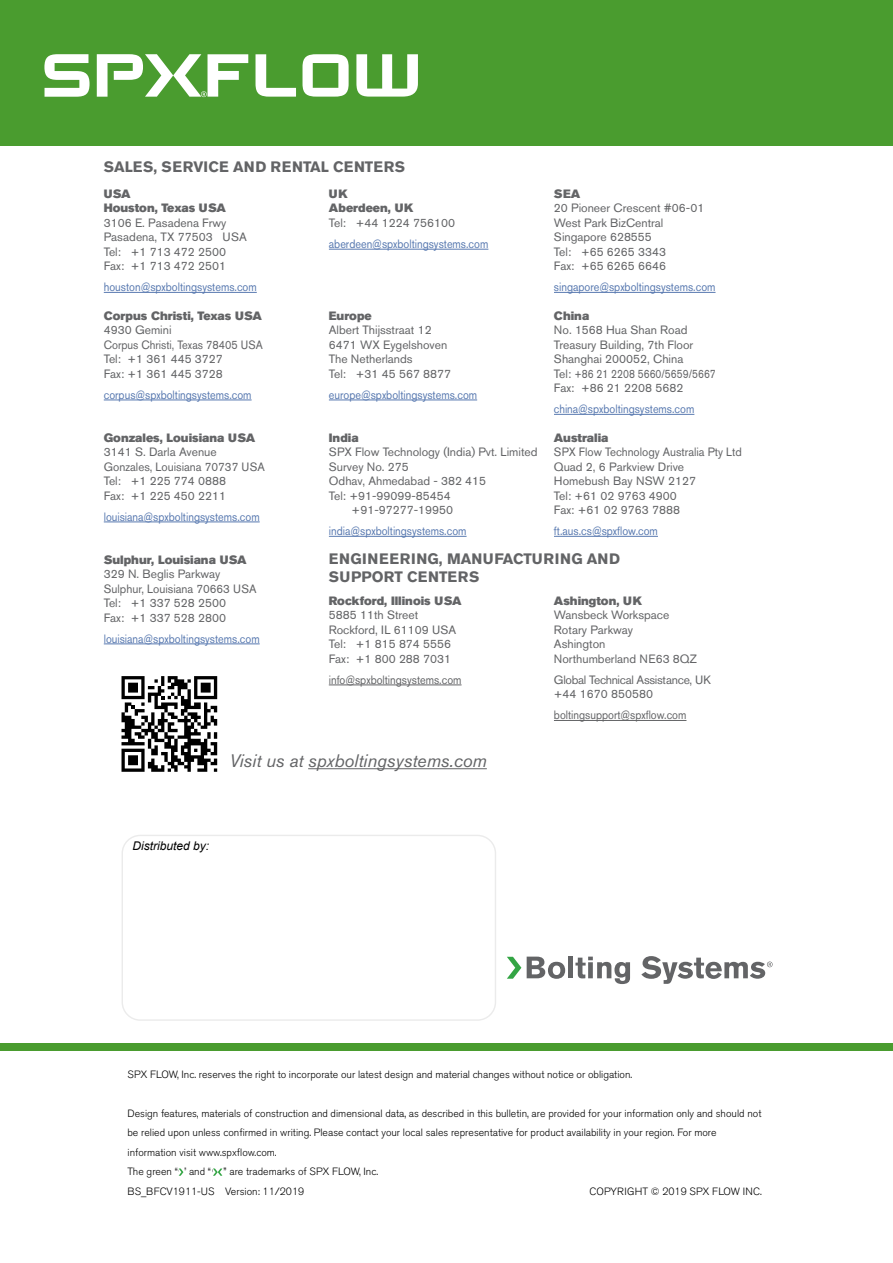
<style>
.page{position:relative;width:893px;height:1263px;background:#fff}
.page>*{position:absolute;margin:0;border:0;box-sizing:border-box;transform-origin:0 0}
.t1{font:italic 18px "Akzidenz Grotesk BE";color:#636466}
.t2{font:700 15px/18px "Akzidenz Grotesk BE";letter-spacing:.02em;color:#636466}
.t3{font:700 15px "Akzidenz Grotesk BE";color:#636466}
.t4{font:12px/14.4px "Akzidenz Grotesk BE";color:#636466}
.t5{font:12px "Akzidenz Grotesk BE";color:#5879b0;scale:.9 1}
.t6{font:12px/14.4px "Akzidenz Grotesk BE Super";color:#636466}
.t7{font:12px/14.4px "Akzidenz Grotesk BE";color:#636466;scale:.95 1}
.t8{font:12px "Akzidenz Grotesk BE";color:#636466;scale:.9 1}
.t9{font:12px/14.4px "Akzidenz Grotesk BE";letter-spacing:-.025em;color:#636466}
.t10{font:italic 12px "Arial";color:#000}
.t11{font:300 10.5px/19.5px "Akzidenz Grotesk BE";color:#000}
</style>
<div class="page">
<div style="left:0;top:0;width:893px;height:146px;background:#4a9c2f"></div>
<div style="left:0;top:1043px;width:893px;height:7px;background:#4a9c2f"></div>
<svg style="left:44px;top:54px;width:46px;height:43px"></svg>
<svg style="left:302px;top:54px;width:47px;height:43px"></svg>
<svg style="left:256px;top:54px;width:40px;height:43px"></svg>
<svg style="left:356px;top:54px;width:62px;height:43px"></svg>
<svg style="left:97px;top:54px;width:151px;height:43px"></svg>
<hr style="left:104px;top:292px;width:153px;height:1px;background:#5879b0">
<hr style="left:104px;top:400px;width:148px;height:1px;background:#5879b0">
<hr style="left:104px;top:522px;width:156px;height:1px;background:#5879b0">
<hr style="left:104px;top:644px;width:156px;height:1px;background:#5879b0">
<hr style="left:329px;top:249px;width:159px;height:1px;background:#5879b0">
<hr style="left:329px;top:400px;width:148px;height:1px;background:#5879b0">
<hr style="left:329px;top:536px;width:138px;height:1px;background:#5879b0">
<hr style="left:554px;top:292px;width:161px;height:1px;background:#5879b0">
<hr style="left:554px;top:414px;width:140px;height:1px;background:#5879b0">
<hr style="left:554px;top:536px;width:104px;height:1px;background:#5879b0">
<hr style="left:329px;top:685px;width:133px;height:1px;background:#636466">
<hr style="left:554px;top:720px;width:132px;height:1px;background:#636466">
<svg style="left:122px;top:676px;width:95px;height:96px"></svg>
<div style="left:121px;top:835px;width:375px;height:186px;border:2px solid #000;border-radius:18px"></div>
<svg style="left:507px;top:957px;width:14px;height:22px"></svg>
<svg style="left:527px;top:956px;width:38px;height:23px"></svg>
<div style="left:568px;top:956px;width:5px;height:22px;background:#636466"></div>
<svg style="left:575px;top:956px;width:55px;height:28px"></svg>
<svg style="left:641px;top:956px;width:131px;height:28px"></svg>
<svg style="left:212px;top:1168px;width:10px;height:8px"></svg>
<svg style="left:179px;top:1168px;width:4px;height:8px"></svg>
<hr style="left:308px;top:768px;width:179px;height:1px;background:#636466">
<p class="t3" style="left:104px;top:158px;width:303px">SALES, SERVICE AND RENTAL CENTERS</p>
<p class="t6" style="left:104px;top:187px;width:124px">USA<br>Houston, Texas USA</p>
<p class="t4" style="left:104px;top:215px;width:145px">3106 E. Pasadena Frwy<br>Pasadena, TX 77503 USA<br>Tel: +1 713 472 2500<br>Fax: +1 713 472 2501</p>
<p class="t5" style="left:104px;top:280px;width:172px">houston@spxboltingsystems.com</p>
<p class="t6" style="left:104px;top:309px;width:160px">Corpus Christi, Texas USA</p>
<p class="t4" style="left:104px;top:323px;width:161px">4930 Gemini<br>Corpus Christi, Texas 78405 USA<br>Tel: +1 361 445 3727<br>Fax: +1 361 445 3728</p>
<p class="t5" style="left:104px;top:387px;width:166px">corpus@spxboltingsystems.com</p>
<p class="t6" style="left:104px;top:431px;width:153px">Gonzales, Louisiana USA</p>
<p class="t4" style="left:104px;top:445px;width:163px">3141 S. Darla Avenue<br>Gonzales, Louisiana 70737 USA<br>Tel: +1 225 774 0888<br>Fax: +1 225 450 2211</p>
<p class="t5" style="left:104px;top:509px;width:175px">louisiana@spxboltingsystems.com</p>
<p class="t6" style="left:104px;top:553px;width:144px">Sulphur, Louisiana USA</p>
<p class="t4" style="left:104px;top:567px;width:154px">329 N. Beglis Parkway<br>Sulphur, Louisiana 70663 USA<br>Tel: +1 337 528 2500<br>Fax: +1 337 528 2800</p>
<p class="t5" style="left:104px;top:631px;width:175px">louisiana@spxboltingsystems.com</p>
<p class="t6" style="left:329px;top:187px;width:86px">UK<br>Aberdeen, UK</p>
<p class="t4" style="left:329px;top:215px;width:128px">Tel: +44 1224 756100</p>
<p class="t5" style="left:329px;top:237px;width:179px">aberdeen@spxboltingsystems.com</p>
<p class="t6" style="left:329px;top:309px;width:44px">Europe</p>
<p class="t4" style="left:329px;top:323px;width:124px">Albert Thijsstraat 12<br>6471 WX Eygelshoven<br>The Netherlands<br>Tel: +31 45 567 8877</p>
<p class="t5" style="left:329px;top:387px;width:166px">europe@spxboltingsystems.com</p>
<p class="t6" style="left:329px;top:431px;width:31px">India</p>
<p class="t4" style="left:329px;top:445px;width:210px">SPX Flow Technology (India) Pvt. Limited</p>
<p class="t4" style="left:329px;top:459px;width:81px">Survey No. 275</p>
<p class="t4" style="left:329px;top:474px;width:159px">Odhav, Ahmedabad - 382 415</p>
<p class="t4" style="left:329px;top:488px;width:124px">Tel: +91-99099-85454</p>
<p class="t4" style="left:352px;top:502px;width:103px">+91-97277-19950</p>
<p class="t5" style="left:329px;top:524px;width:154px">india@spxboltingsystems.com</p>
<p class="t6" style="left:554px;top:187px;width:28px">SEA</p>
<p class="t4" style="left:554px;top:201px;width:152px">20 Pioneer Crescent #06-01<br>West Park BizCentral<br>Singapore 628555<br>Tel: +65 6265 3343<br>Fax: +65 6265 6646</p>
<p class="t5" style="left:554px;top:280px;width:181px">singapore@spxboltingsystems.com</p>
<p class="t6" style="left:554px;top:309px;width:37px">China</p>
<p class="t4" style="left:554px;top:323px;width:163px">No. 1568 Hua Shan Road<br>Treasury Building, 7th Floor<br>Shanghai 200052, China<br>Tel: +86 21 2208 5660/5659/5667<br>Fax: +86 21 2208 5682</p>
<p class="t5" style="left:554px;top:402px;width:158px">china@spxboltingsystems.com</p>
<p class="t6" style="left:554px;top:431px;width:56px">Australia</p>
<p class="t7" style="left:554px;top:445px;width:199px">SPX Flow Technology Australia Pty Ltd<br>Quad 2, 6 Parkview Drive<br>Homebush Bay NSW 2127<br>Tel: +61 02 9763 4900<br>Fax: +61 02 9763 7888</p>
<p class="t5" style="left:554px;top:524px;width:117px">ft.aus.cs@spxflow.com</p>
<p class="t2" style="left:329px;top:550px;width:293px">ENGINEERING, MANUFACTURING AND<br>SUPPORT CENTERS</p>
<p class="t6" style="left:329px;top:594px;width:134px">Rockford, Illinois USA</p>
<p class="t4" style="left:329px;top:608px;width:129px">5885 11th Street<br>Rockford, IL 61109 USA<br>Tel: +1 815 874 5556<br>Fax: +1 800 288 7031</p>
<p class="t8" style="left:329px;top:672px;width:149px">info@spxboltingsystems.com</p>
<p class="t6" style="left:554px;top:594px;width:90px">Ashington, UK</p>
<p class="t4" style="left:554px;top:608px;width:144px">Wansbeck Workspace<br>Rotary Parkway<br>Ashington<br>Northumberland NE63 8QZ</p>
<p class="t9" style="left:554px;top:672px;width:159px">Global Technical Assistance, UK +44 1670 850580</p>
<p class="t8" style="left:554px;top:708px;width:149px">boltingsupport@spxflow.com</p>
<h1 class="t1" style="left:229px;top:750px;width:259px">Visit us at spxboltingsystems.com</h1>
<p class="t10" style="left:133px;top:838px;width:78px">Distributed by:</p>
<p class="t11" style="left:127px;top:1065px;width:506px">SPX FLOW, Inc. reserves the right to incorporate our latest design and material changes without notice or obligation.</p>
<p class="t11" style="left:127px;top:1104px;width:635px">Design features, materials of construction and dimensional data, as described in this bulletin, are provided for your information only and should not be relied upon unless confirmed in writing. Please contact your local sales representative for product availability in your region. For more information visit www.spxflow.com.<br>The green “ ” and “ ” are trademarks of SPX FLOW, Inc.<br>BS_BFCV1911-US Version: 11/2019</p>
<p class="t11" style="left:589px;top:1182px;width:174px">COPYRIGHT © 2019 SPX FLOW INC.</p>
</div>
